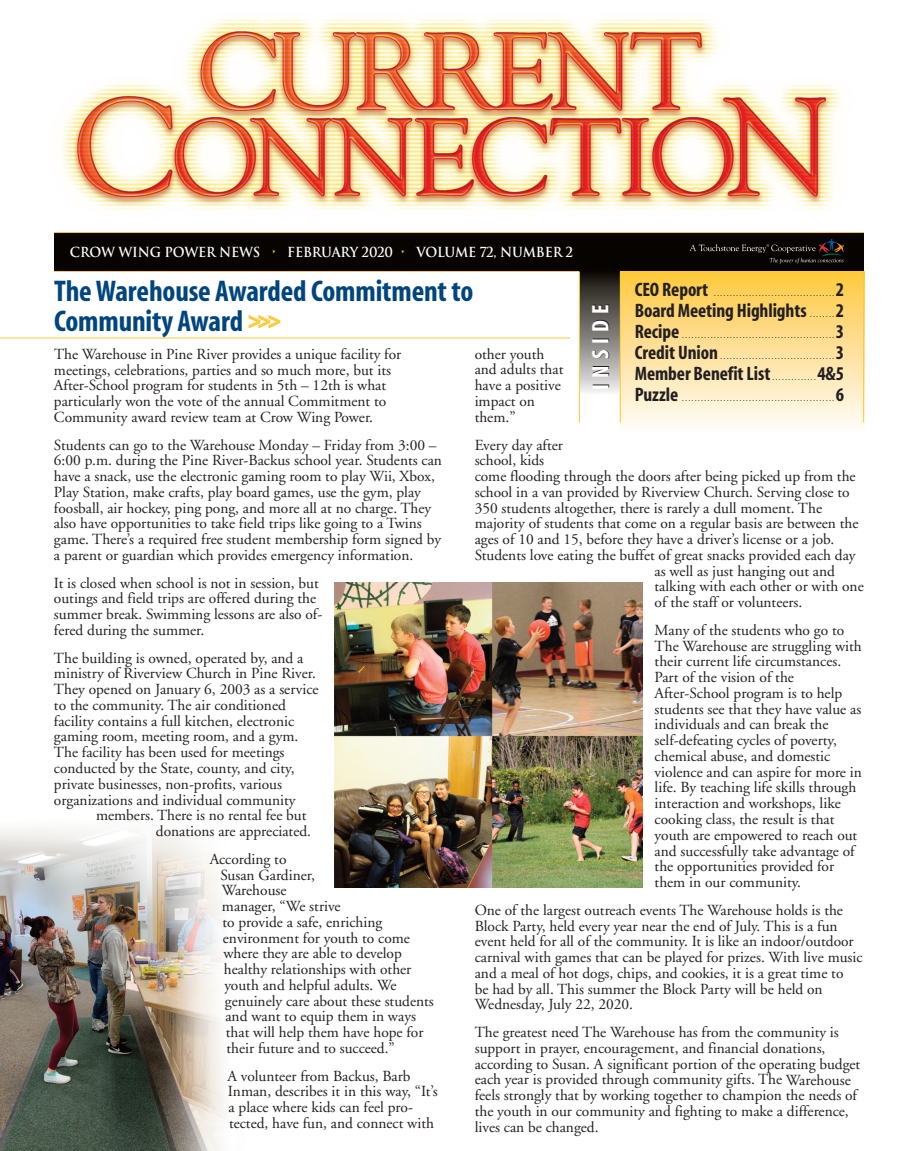
<style>
.page{position:relative;width:918px;height:1151px;background:#fff}
.page>*{position:absolute;margin:0;border:0;box-sizing:border-box;transform-origin:0 0}
.t1{font:700 condensed 30px/30px "Myriad";letter-spacing:-.005em;color:#01457f}
.t2{font:700 condensed 24px "Myriad";color:#fff}
.t3{font:700 condensed 19.5px "Myriad";letter-spacing:-.005em;color:#231f20}
.t4{font:15.3px/15.8px "Adobe Garamond";color:#231f20}
.t5{font:700 13.5px "Trajan";letter-spacing:-.015em;color:#fff;scale:.95 1}
.t6{font:700 condensed 6px "Myriad";color:#231f20}
.s1{color:#ffc938}
.s2{font-size:22.5px;color:#ffc938}
</style>
<div class="page">
<img style="left:0;top:830px;width:225px;height:320px">
<img style="left:61px;top:19px;width:781px;height:191px">
<div style="left:54px;top:232px;width:810px;height:39px;background:#070301"></div>
<svg style="left:690px;top:239px;width:154px;height:24px"></svg>
<hr style="left:54px;top:232px;width:810px;height:1px;background:#ffc938">
<hr style="left:0;top:337px;width:570px;height:1px;background:#ffc938">
<hr style="left:54px;top:271px;width:810px;height:1px;background:#ffc938">
<div style="left:620px;top:271px;width:244px;height:160px;background:linear-gradient(to bottom,#fec83e,#fefbf8)"></div>
<div style="left:579px;top:271px;width:41px;height:122px;background:linear-gradient(to bottom,#110c06,#e8e7e5)"></div>
<hr style="left:863px;top:271px;width:1px;height:151px;background:#ffc938">
<hr style="left:579px;top:271px;width:1px;height:151px;background:#ffc938">
<hr style="left:620px;top:271px;width:1px;height:151px;background:#ffc938">
<svg style="left:248px;top:315px;width:33px;height:13px"></svg>
<img style="left:334px;top:582px;width:309px;height:305px">
<p class="t5" style="left:70px;top:243px;width:531px">CROW WING POWER NEWS <span class="s1">•</span> FEBRUARY 2020 <span class="s1">•</span> VOLUME 72, NUMBER 2</p>
<p class="t1" style="left:54px;top:277px;width:421px">TheWarehouse Awarded Commitmentto<br>Community Award <span class="s2">&gt;&gt;&gt;</span></p>
<p class="t3" style="left:635px;top:279px;width:75px">CEO Report</p>
<p class="t6" style="left:714px;top:291px;width:121px">......................................</p>
<p class="t3" style="left:836px;top:279px;width:10px">2</p>
<p class="t3" style="left:635px;top:300px;width:173px">BoardMeeting Highlights</p>
<p class="t6" style="left:810px;top:312px;width:25px">........</p>
<p class="t3" style="left:836px;top:300px;width:10px">2</p>
<p class="t2" style="left:588px;top:389px;width:86px;rotate:-90deg">INSIDE</p>
<p class="t3" style="left:635px;top:321px;width:46px">Recipe</p>
<p class="t6" style="left:682px;top:333px;width:153px">................................................</p>
<p class="t3" style="left:836px;top:321px;width:10px">3</p>
<p class="t3" style="left:635px;top:342px;width:85px">Credit Union</p>
<p class="t6" style="left:721px;top:354px;width:115px">....................................</p>
<p class="t3" style="left:836px;top:342px;width:10px">3</p>
<p class="t3" style="left:635px;top:363px;width:137px">Member BenefitList</p>
<p class="t6" style="left:773px;top:375px;width:44px">..............</p>
<p class="t4" style="left:475px;top:346px;width:90px">other youth and adults that have a positive impact on them.”</p>
<p class="t4" style="left:475px;top:437px;width:90px">Every day after</p>
<p class="t4" style="left:475px;top:453px;width:71px">school, kids</p>
<p class="t4" style="left:475px;top:468px;width:382px">come flooding through the doors after being picked up from the</p>
<p class="t4" style="left:475px;top:484px;width:376px">school in a van provided by Riverview Church. Serving close to</p>
<p class="t4" style="left:475px;top:500px;width:349px">350 students altogether, there is rarely a dull moment. The</p>
<p class="t4" style="left:475px;top:516px;width:385px">majority of students that come on a regular basis are between the</p>
<p class="t4" style="left:475px;top:531px;width:361px">ages of 10 and 15, before they have a driver’s license or a job.</p>
<p class="t4" style="left:475px;top:547px;width:382px">Students love eating the buffet of great snacks provided each day</p>
<p class="t4" style="left:655px;top:563px;width:182px">as well as just hanging out and</p>
<p class="t4" style="left:655px;top:579px;width:211px">talking with each other or with one</p>
<p class="t4" style="left:655px;top:594px;width:149px">of the staff or volunteers.</p>
<p class="t4" style="left:655px;top:622px;width:209px">Many of the students who go to<br>The Warehouse are struggling with their current life circumstances.<br>Part of the vision of the<br>After-School program is to help students see that they have value as individuals and can break the self-defeating cycles of poverty, chemical abuse, and domestic violence and can aspire for more in life. By teaching life skills through interaction and workshops, like cooking class, the result is that youth are empowered to reach out and successfully take advantage of the opportunities provided for them in our community.</p>
<p class="t4" style="left:475px;top:902px;width:389px">One of the largest outreach events The Warehouse holds is the Block Party, held every year near the end of July. This is a fun event held for all of the community. It is like an indoor/outdoor carnival with games that can be played for prizes. With live music and a meal of hot dogs, chips, and cookies, it is a great time to<br>be had by all. This summer the Block Party will be held on Wednesday, July 22, 2020.</p>
<p class="t4" style="left:475px;top:1024px;width:387px">The greatest need The Warehouse has from the community is support in prayer, encouragement, and financial donations, according to Susan. A significant portion of the operating budget each year is provided through community gifts. The Warehouse feels strongly that by working together to champion the needs of the youth in our community and fighting to make a difference, lives can be changed.</p>
<p class="t4" style="left:54px;top:346px;width:349px">The Warehouse in Pine River provides a unique facility for meetings, celebrations, parties and so much more, but its After-School program for students in 5th – 12th is what particularly won the vote of the annual Commitment to Community award review team at Crow Wing Power.</p>
<p class="t4" style="left:54px;top:437px;width:390px">Students can go to the Warehouse Monday – Friday from 3:00 – 6:00 p.m. during the Pine River-Backus school year. Students can have a snack, use the electronic gaming room to play Wii, Xbox, Play Station, make crafts, play board games, use the gym, play foosball, air hockey, ping pong, and more all at no charge. They also have opportunities to take field trips like going to a Twins game. There’s a required free student membership form signed by a parent or guardian which provides emergency information.</p>
<p class="t4" style="left:54px;top:575px;width:270px">It is closed when school is not in session, but outings and field trips are offered during the summer break. Swimming lessons are also of&shy;fered during the summer.</p>
<p class="t4" style="left:54px;top:650px;width:251px">The building is owned, operated by, and a</p>
<p class="t4" style="left:54px;top:666px;width:263px">ministry of Riverview Church in Pine River.</p>
<p class="t4" style="left:54px;top:681px;width:266px">They opened on January 6, 2003 as a service</p>
<p class="t4" style="left:54px;top:697px;width:233px">to the community. The air conditioned</p>
<p class="t4" style="left:54px;top:713px;width:242px">facility contains a full kitchen, electronic</p>
<p class="t4" style="left:54px;top:729px;width:246px">gaming room, meeting room, and a gym.</p>
<p class="t4" style="left:54px;top:744px;width:232px">The facility has been used for meetings</p>
<p class="t4" style="left:54px;top:760px;width:242px">conducted by the State, county, and city,</p>
<p class="t4" style="left:54px;top:776px;width:230px">private businesses, non-profits, various</p>
<p class="t4" style="left:54px;top:792px;width:243px">organizations and individual community</p>
<p class="t4" style="left:96px;top:807px;width:212px">members. There is no rental fee but</p>
<p class="t4" style="left:156px;top:823px;width:157px">donations are appreciated.</p>
<p class="t4" style="left:210px;top:851px;width:78px">According to</p>
<p class="t4" style="left:220px;top:867px;width:96px">Susan Gardiner,</p>
<p class="t4" style="left:222px;top:882px;width:66px">Warehouse</p>
<p class="t4" style="left:222px;top:898px;width:120px">manager, “We strive</p>
<p class="t4" style="left:222px;top:914px;width:161px">to provide a safe, enriching</p>
<p class="t4" style="left:223px;top:930px;width:189px">environment for youth to come</p>
<p class="t4" style="left:223px;top:945px;width:180px">where they are able to develop</p>
<p class="t4" style="left:224px;top:961px;width:189px">healthy relationships with other</p>
<p class="t4" style="left:224px;top:977px;width:174px">youth and helpful adults. We</p>
<p class="t4" style="left:225px;top:993px;width:210px">genuinely care about these students</p>
<p class="t4" style="left:225px;top:1008px;width:192px">and want to equip them in ways</p>
<p class="t4" style="left:226px;top:1024px;width:199px">that will help them have hope for</p>
<p class="t4" style="left:226px;top:1040px;width:170px">their future and to succeed.”</p>
<p class="t4" style="left:227px;top:1068px;width:212px">A volunteer from Backus, Barb Inman, describes it in this way, “It’s a place where kids can feel pro&shy;tected, have fun, and connect with</p>
<p class="t3" style="left:817px;top:363px;width:28px">4&amp;5</p>
<p class="t3" style="left:635px;top:384px;width:45px">Puzzle</p>
<p class="t6" style="left:682px;top:396px;width:153px">................................................</p>
<p class="t3" style="left:836px;top:384px;width:10px">6</p>
</div>
